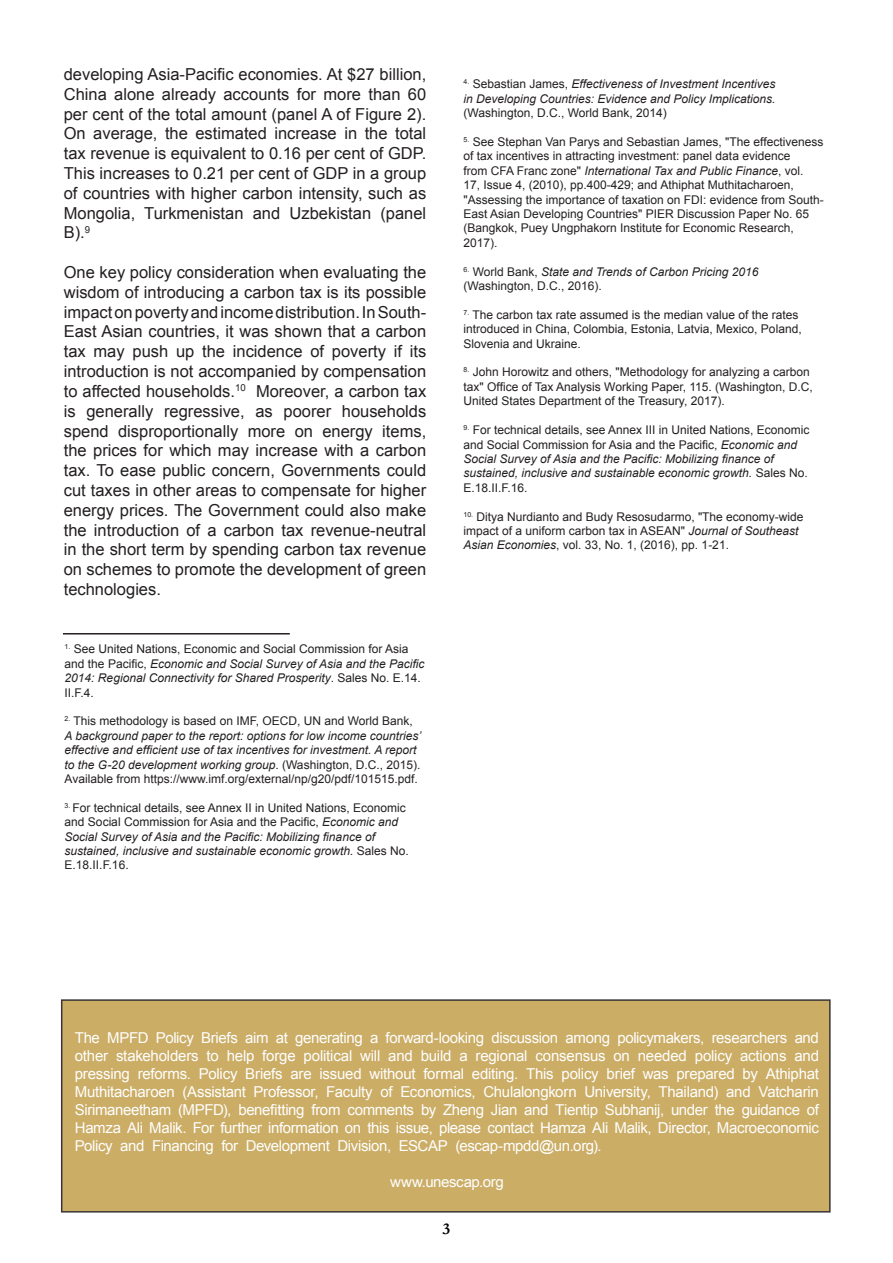
<style>
.page{position:relative;width:893px;height:1263px;background:#fff}
.page>*{position:absolute;margin:0;border:0;box-sizing:border-box;transform-origin:0 0}
.t1{font:16.5px/19.8px "Arial";color:#231f20;text-align:justify}
.t2{font:700 16.5px "Garamond";color:#000}
.t3{font:15px/18px "Arial";letter-spacing:-.025em;color:#fff;text-align:justify}
.t4{font:15px "Arial Unicode MS";letter-spacing:-.025em;color:#fff}
.t5{font:12px/14.4px "Arial";color:#231f20}
.t6{font:italic 12px/14.4px "Arial";color:#231f20}
.s1{font-style:italic}
.s2{font-style:normal}
</style>
<div class="page">
<div style="left:62px;top:1000px;width:768px;height:212px;background:#cbad66"></div>
<div style="left:61px;top:999px;width:770px;height:213px;border:2px solid #231f20"></div>
<hr style="left:63px;top:633px;width:227px;height:1px;background:#231f20">
<p class="t1" style="left:64px;top:65px;width:364px">developing Asia-Pacific economies. At $27 billion, China alone already accounts for more than 60 per cent of the total amount (panel A of Figure 2).<br>On average, the estimated increase in the total tax revenue is equivalent to 0.16 per cent of GDP.<br>This increases to 0.21 per cent of GDP in a group of countries with higher carbon intensity, such as Mongolia, Turkmenistan and Uzbekistan (panel B).<sup>9</sup></p>
<p class="t1" style="left:64px;top:263px;width:364px">One key policy consideration when evaluating the wisdom of introducing a carbon tax is its possible impact on poverty and income distribution. In South-East Asian countries, it was shown that a carbon tax may push up the incidence of poverty if its introduction is not accompanied by compensation to affected households.<sup>10</sup> Moreover, a carbon tax is generally regressive, as poorer households spend disproportionally more on energy items, the prices for which may increase with a carbon tax. To ease public concern, Governments could cut taxes in other areas to compensate for higher energy prices. The Government could also make the introduction of a carbon tax revenue-neutral in the short term by spending carbon tax revenue on schemes to promote the development of green technologies.</p>
<p class="t5" style="left:65px;top:642px;width:361px"><sup>1.</sup> See United Nations, Economic and Social Commission for Asia and the Pacific, <span class="s1">Economic and Social Survey of Asia and the Pacific 2014: Regional Connectivity for Shared Prosperity</span>. Sales No. E.14.<br>II.F.4.</p>
<p class="t6" style="left:65px;top:714px;width:358px"><sup>2.</sup> <span class="s2">This methodology is based on IMF, OECD, UN and World Bank, </span>A background paper to the report: options for low income countries’ effective and efficient use of tax incentives for investment. A report to the G-20 development working group<span class="s2">. (Washington, D.C., 2015).<br>Available from https://www.imf.org/external/np/g20/pdf/101515.pdf.</span></p>
<p class="t5" style="left:65px;top:800px;width:346px"><sup>3.</sup> For technical details, see Annex II in United Nations, Economic and Social Commission for Asia and the Pacific, <span class="s1">Economic and Social Survey of Asia and the Pacific: Mobilizing finance of sustained, inclusive and sustainable economic growth.</span> Sales No.<br>E.18.II.F.16.</p>
<p class="t6" style="left:463px;top:77px;width:314px;text-align:justify"><sup>4.</sup> <span class="s2">Sebastian James,</span> Effectiveness of Investment Incentives in Developing Countries: Evidence and Policy Implications. <span class="s2">(Washington, D.C., World Bank, 2014)</span></p>
<p class="t5" style="left:463px;top:135px;width:362px"><sup>5.</sup> See Stephan Van Parys and Sebastian James, "The effectiveness of tax incentives in attracting investment: panel data evidence<br>from CFA Franc zone" <span class="s1">International Tax and Public Finance</span>, vol.<br>17, Issue 4, (2010), pp.400-429; and Athiphat Muthitacharoen, "Assessing the importance of taxation on FDI: evidence from South-East Asian Developing Countries" PIER Discussion Paper No. 65 (Bangkok, Puey Ungphakorn Institute for Economic Research, 2017).</p>
<p class="t5" style="left:463px;top:264px;width:296px"><sup>6.</sup> World Bank, <span class="s1">State and Trends of Carbon Pricing 2016 </span>(Washington, D.C., 2016).</p>
<p class="t5" style="left:463px;top:308px;width:340px"><sup>7.</sup> The carbon tax rate assumed is the median value of the rates introduced in China, Colombia, Estonia, Latvia, Mexico, Poland,<br>Slovenia and Ukraine.</p>
<p class="t5" style="left:463px;top:365px;width:351px"><sup>8.</sup> John Horowitz and others, "Methodology for analyzing a carbon tax" Office of Tax Analysis Working Paper, 115. (Washington, D.C,<br>United States Department of the Treasury, 2017).</p>
<p class="t5" style="left:463px;top:423px;width:347px"><sup>9.</sup> For technical details, see Annex III in United Nations, Economic and Social Commission for Asia and the Pacific, <span class="s1">Economic and Social Survey of Asia and the Pacific: Mobilizing finance of sustained, inclusive and sustainable economic growth.</span> Sales No.<br>E.18.II.F.16.</p>
<p class="t5" style="left:463px;top:509px;width:342px"><sup>10.</sup> Ditya Nurdianto and Budy Resosudarmo, "The economy-wide impact of a uniform carbon tax in ASEAN" <span class="s1">Journal of Southeast<br>Asian Economies</span>, vol. 33, No. 1, (2016), pp. 1-21.</p>
<p class="t3" style="left:75px;top:1029px;width:746px">The MPFD Policy Briefs aim at generating a forward-looking discussion among policymakers, researchers and other stakeholders to help forge political will and build a regional consensus on needed policy actions and pressing reforms. Policy Briefs are issued without formal editing. This policy brief was prepared by Athiphat Muthitacharoen (Assistant Professor, Faculty of Economics, Chulalongkorn University, Thailand) and Vatcharin Sirimaneetham (MPFD), benefitting from comments by Zheng Jian and Tientip Subhanij, under the guidance of Hamza Ali Malik. For further information on this issue, please contact Hamza Ali Malik, Director, Macroeconomic Policy and Financing for Development Division, ESCAP (escap-mpdd@un.org).</p>
<p class="t4" style="left:390px;top:1171px;width:115px">www.unescap.org</p>
<h1 class="t2" style="left:443px;top:1217px;width:9px">3</h1>
</div>
